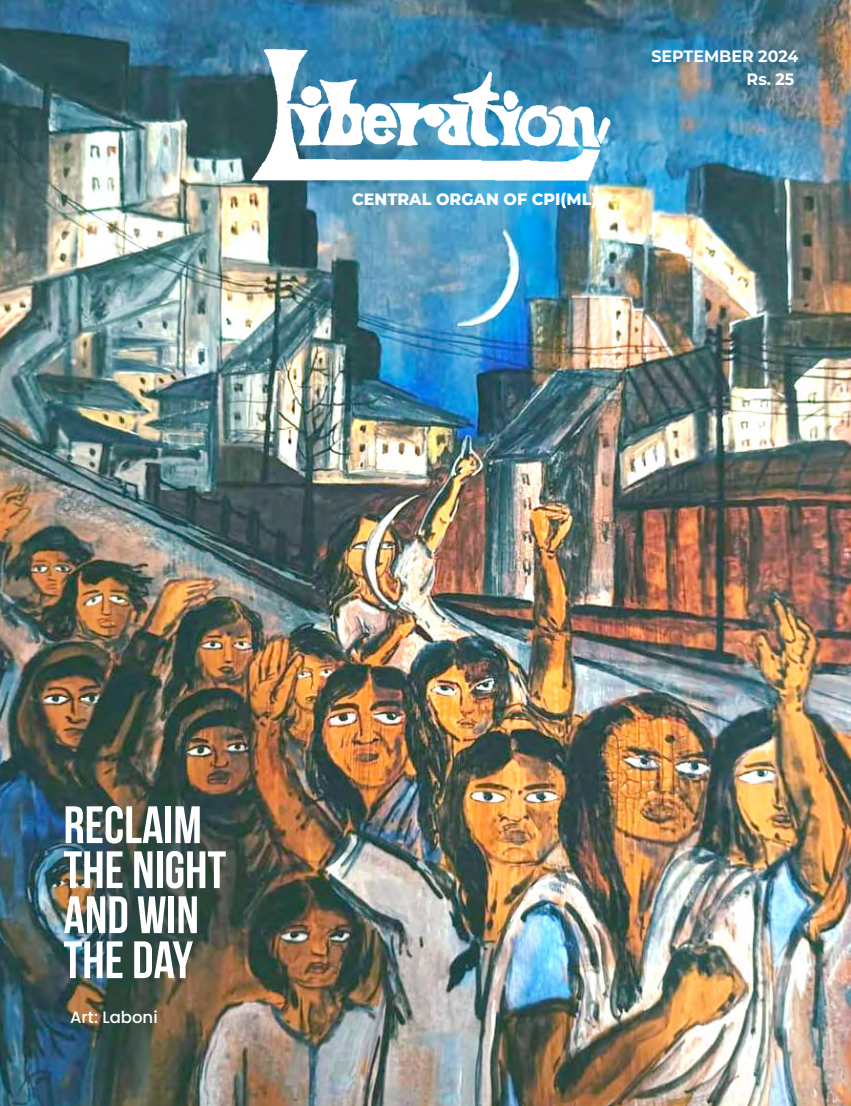
<style>
.page{position:relative;width:851px;height:1106px;background:#fff}
.page>*{position:absolute;margin:0;border:0;box-sizing:border-box;transform-origin:0 0}
.Content_Body_Text{font:700 52.5px/45px "Bebas Neue";color:#fff}
.t1{font:800 16.5px "Montserrat";color:#fff;scale:.96 1}
.t2{font:700 16.5px "Montserrat";color:#fff;scale:.96 1}
.Content_Body_Text-2{font:500 16.5px "Poppins";color:#fff}
</style>
<div class="page">
<img style="left:0;top:0;width:850px;height:1106px">
<img style="left:250px;top:45px;width:364px;height:136px">
<p class="t1" style="left:352px;top:188px;width:257px">CENTRAL ORGAN OF CPI(ML)</p>
<p class="t2" style="left:651px;top:45px;width:155px">SEPTEMBER 2024</p>
<p class="t2" style="left:746px;top:68px;width:51px">Rs. 25</p>
<p class="Content_Body_Text" style="left:63px;top:801px;width:164px">RECLAIM<br>THE NIGHT<br>AND WIN<br>THE DAY</p>
<p class="Content_Body_Text-2" style="left:70px;top:1007px;width:89px">Art: Laboni</p>
</div>
